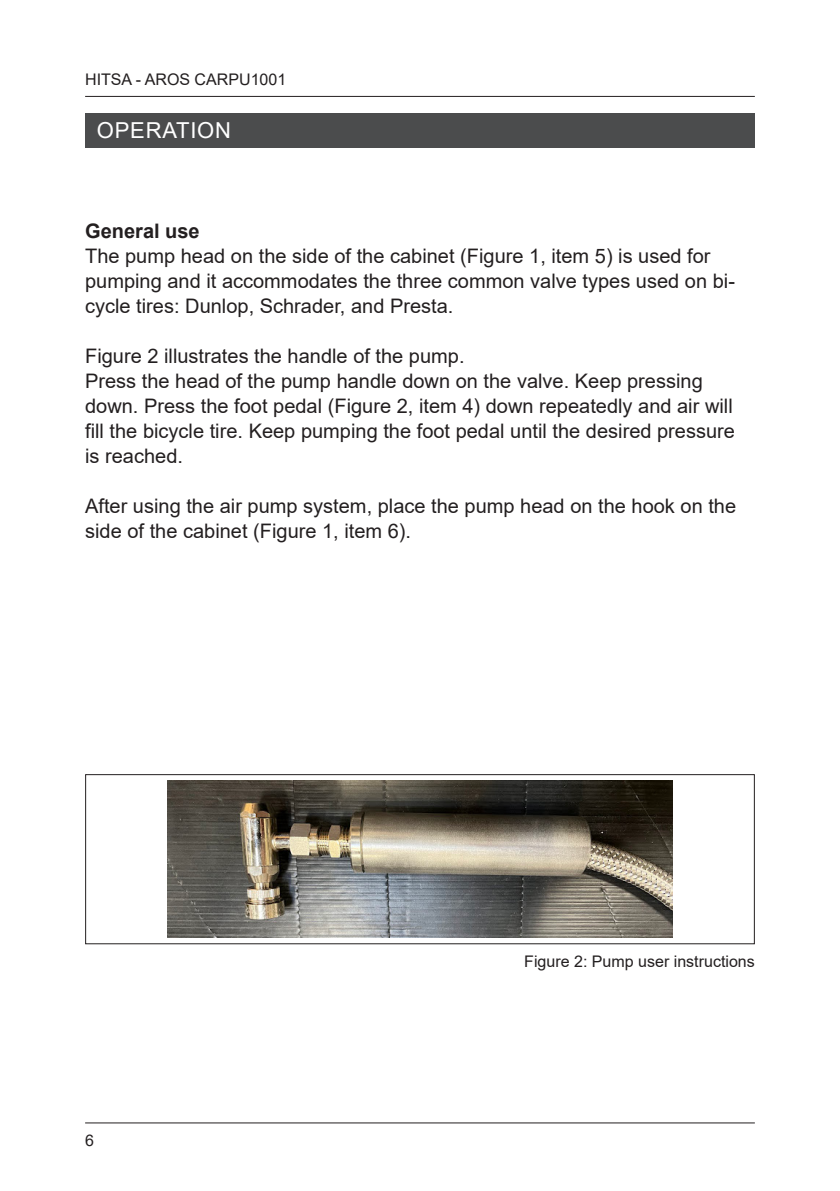
<style>
.page{position:relative;width:840px;height:1191px;background:#fff}
.page>*{position:absolute;margin:0;border:0;box-sizing:border-box;transform-origin:0 0}
.t1{font:22px "Arial";letter-spacing:.035em;color:#fff}
.t2{font:20px/25px "Arial";color:#231f20}
.t3{font:700 20px "Arial";color:#231f20}
.t4{font:16px "Arial";color:#231f20}
</style>
<div class="page">
<hr style="left:85px;top:96px;width:669px;height:1px;background:#231f20">
<hr style="left:85px;top:1122px;width:669px;height:1px;background:#231f20">
<div style="left:85px;top:113px;width:669px;height:34px;background:#4b4c4d"></div>
<div style="left:85px;top:774px;width:669px;height:170px;border:1px solid #231f20"></div>
<img style="left:167px;top:781px;width:505px;height:156px">
<p class="t4" style="left:85px;top:68px;width:202px">HITSA - AROS CARPU1001</p>
<p class="t1" style="left:97px;top:116px;width:136px">OPERATION</p>
<p class="t3" style="left:85px;top:217px;width:116px">General use</p>
<p class="t2" style="left:85px;top:243px;width:651px">The pump head on the side of the cabinet (Figure 1, item 5) is used for pumping and it accommodates the three common valve types used on bi&shy;cycle tires: Dunlop, Schrader, and Presta.</p>
<p class="t2" style="left:85px;top:343px;width:651px">Figure 2 illustrates the handle of the pump.<br>Press the head of the pump handle down on the valve. Keep pressing down. Press the foot pedal (Figure 2, item 4) down repeatedly and air will fill the bicycle tire. Keep pumping the foot pedal until the desired pressure is reached.</p>
<p class="t2" style="left:85px;top:493px;width:652px">After using the air pump system, place the pump head on the hook on the side of the cabinet (Figure 1, item 6).</p>
<p class="t4" style="left:85px;top:1129px;width:10px">6</p>
<p class="t4" style="left:524px;top:950px;width:232px">Figure 2: Pump user instructions</p>
</div>
